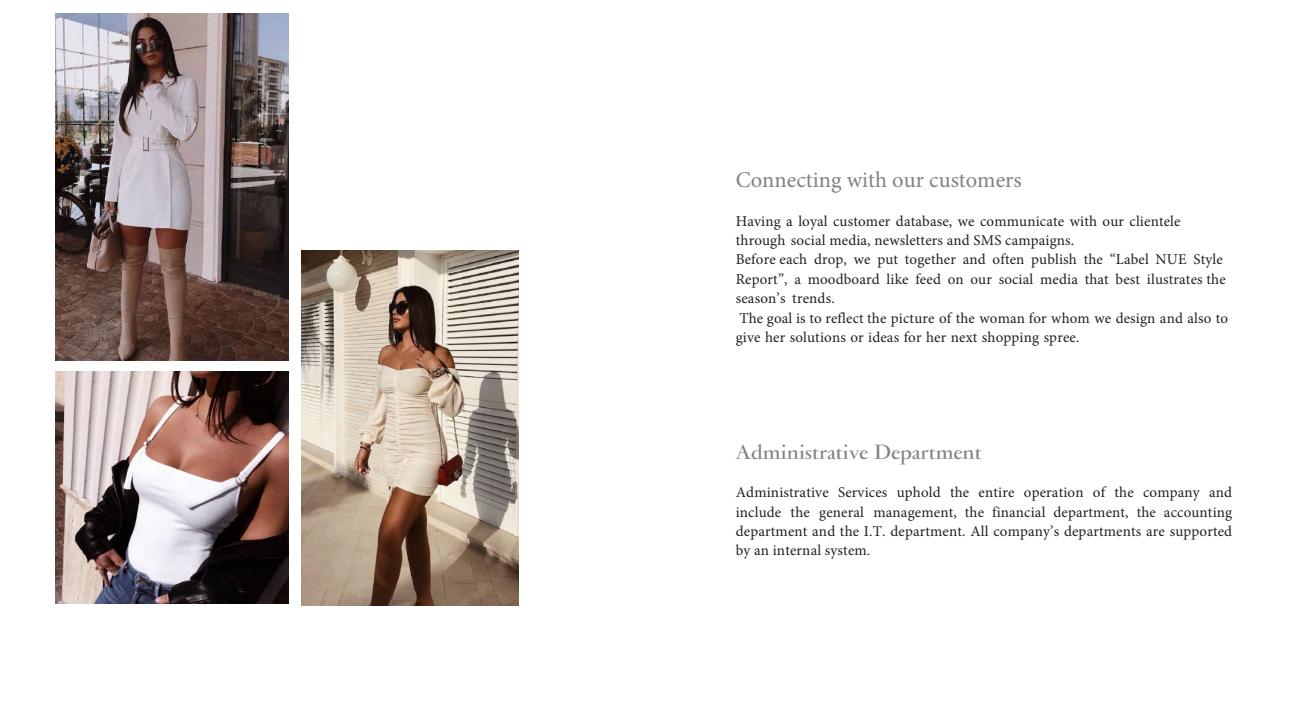
<style>
.page{position:relative;width:1312px;height:727px;background:#fff}
.page>*{position:absolute;margin:0;border:0;box-sizing:border-box;transform-origin:0 0}
.t1{font:22.5px "Minion Pro";color:#808285}
.t2{font:700 22.5px "PF Garamond Classic";color:#808285}
.t3{font:15px/19.4px "Minion Pro";letter-spacing:.01em;color:#231f20}
</style>
<div class="page">
<img style="left:56px;top:13px;width:233px;height:347px">
<img style="left:301px;top:250px;width:217px;height:355px">
<img style="left:56px;top:371px;width:232px;height:232px">
<h1 class="t1" style="left:735px;top:165px;width:287px">Connecting with our customers</h1>
<p class="t3" style="left:735px;top:211px;width:494px">Having a loyal customer database, we communicate with our clientele through social media, newsletters and SMS campaigns.<br>Before each drop, we put together and often publish the “Label NUE Style Report”, a moodboard like feed on our social media that best ilustrates the season’s trends.<br>The goal is to reflect the picture of the woman for whom we design and also to give her solutions or ideas for her next shopping spree.</p>
<h1 class="t2" style="left:735px;top:440px;width:247px">Administrative Department</h1>
<p class="t3" style="left:735px;top:482px;width:498px;text-align:justify">Administrative Services uphold the entire operation of the company and include the general management, the financial department, the accounting department and the I.T. department. All company’s departments are supported by an internal system.</p>
</div>
